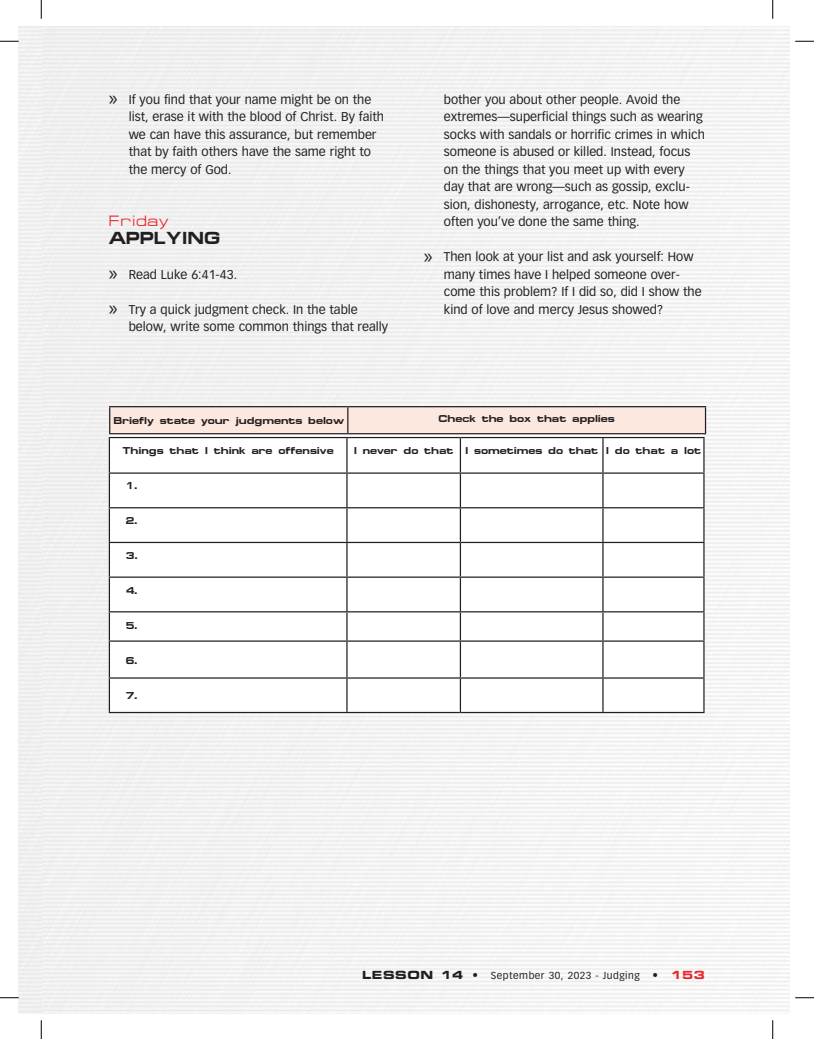
<style>
.page{position:relative;width:814px;height:1039px;background:#fff}
.page>*{position:absolute;margin:0;border:0;box-sizing:border-box;transform-origin:0 0}
.t1{font:700 expanded 17.5px "Micro FLF";color:#231f20}
.t2{font:expanded 15px "Micro FLF";letter-spacing:.05em;color:#e9282d}
.t3{font:12.5px/17.5px "Vectora LH";color:#231f20}
.t4{font:700 expanded 10px "Micro FLF";color:#231f20}
.t5{font:10px "Vectora LH";letter-spacing:.05em;color:#231f20}
.s1{font-family:"Myriad Pro";font-size:21.25px}
.s2{font-family:"Eurostile Bold Extended Two";font-size:11.25px}
.s3{font-size:11.25px}
.s4{font-family:"Eurostile Bold Extended Two";font-size:11.25px;color:#e9282d}
</style>
<div class="page">
<svg style="left:110px;top:438px;width:593px;height:274px"></svg>
<hr style="left:109px;top:437px;width:238px;height:1px;background:#231f20">
<hr style="left:109px;top:438px;width:1px;height:34px;background:#231f20">
<hr style="left:347px;top:437px;width:113px;height:1px;background:#231f20">
<hr style="left:346px;top:438px;width:1px;height:34px;background:#231f20">
<hr style="left:460px;top:437px;width:143px;height:1px;background:#231f20">
<hr style="left:460px;top:438px;width:1px;height:34px;background:#231f20">
<hr style="left:603px;top:437px;width:101px;height:1px;background:#231f20">
<hr style="left:602px;top:438px;width:1px;height:34px;background:#231f20">
<hr style="left:703px;top:438px;width:1px;height:34px;background:#231f20">
<hr style="left:109px;top:472px;width:238px;height:2px;background:#231f20">
<hr style="left:109px;top:474px;width:1px;height:33px;background:#231f20">
<hr style="left:347px;top:472px;width:113px;height:2px;background:#231f20">
<hr style="left:346px;top:474px;width:1px;height:33px;background:#231f20">
<hr style="left:460px;top:472px;width:143px;height:2px;background:#231f20">
<hr style="left:460px;top:474px;width:1px;height:33px;background:#231f20">
<hr style="left:603px;top:472px;width:101px;height:2px;background:#231f20">
<hr style="left:602px;top:474px;width:1px;height:33px;background:#231f20">
<hr style="left:703px;top:474px;width:1px;height:33px;background:#231f20">
<hr style="left:109px;top:507px;width:238px;height:1px;background:#231f20">
<hr style="left:109px;top:508px;width:1px;height:34px;background:#231f20">
<hr style="left:347px;top:507px;width:113px;height:1px;background:#231f20">
<hr style="left:346px;top:508px;width:1px;height:34px;background:#231f20">
<hr style="left:460px;top:507px;width:143px;height:1px;background:#231f20">
<hr style="left:460px;top:508px;width:1px;height:34px;background:#231f20">
<hr style="left:603px;top:507px;width:101px;height:1px;background:#231f20">
<hr style="left:602px;top:508px;width:1px;height:34px;background:#231f20">
<hr style="left:703px;top:508px;width:1px;height:34px;background:#231f20">
<hr style="left:109px;top:542px;width:238px;height:1px;background:#231f20">
<hr style="left:109px;top:543px;width:1px;height:33px;background:#231f20">
<hr style="left:347px;top:542px;width:113px;height:1px;background:#231f20">
<hr style="left:346px;top:543px;width:1px;height:33px;background:#231f20">
<hr style="left:460px;top:542px;width:143px;height:1px;background:#231f20">
<hr style="left:460px;top:543px;width:1px;height:33px;background:#231f20">
<hr style="left:603px;top:542px;width:101px;height:1px;background:#231f20">
<hr style="left:602px;top:543px;width:1px;height:33px;background:#231f20">
<hr style="left:703px;top:543px;width:1px;height:33px;background:#231f20">
<hr style="left:109px;top:576px;width:238px;height:2px;background:#231f20">
<hr style="left:109px;top:578px;width:1px;height:33px;background:#231f20">
<hr style="left:347px;top:576px;width:113px;height:2px;background:#231f20">
<hr style="left:346px;top:578px;width:1px;height:33px;background:#231f20">
<hr style="left:460px;top:576px;width:143px;height:2px;background:#231f20">
<hr style="left:460px;top:578px;width:1px;height:33px;background:#231f20">
<hr style="left:603px;top:576px;width:101px;height:2px;background:#231f20">
<hr style="left:602px;top:578px;width:1px;height:33px;background:#231f20">
<hr style="left:703px;top:578px;width:1px;height:33px;background:#231f20">
<hr style="left:109px;top:611px;width:238px;height:1px;background:#231f20">
<svg style="left:109px;top:612px;width:1px;height:28px"></svg>
<hr style="left:347px;top:611px;width:113px;height:1px;background:#231f20">
<svg style="left:346px;top:612px;width:1px;height:28px"></svg>
<hr style="left:460px;top:611px;width:143px;height:1px;background:#231f20">
<svg style="left:460px;top:612px;width:1px;height:28px"></svg>
<hr style="left:603px;top:611px;width:101px;height:1px;background:#231f20">
<svg style="left:602px;top:612px;width:1px;height:28px"></svg>
<svg style="left:703px;top:612px;width:1px;height:28px"></svg>
<hr style="left:109px;top:640px;width:238px;height:2px;background:#231f20">
<hr style="left:109px;top:642px;width:1px;height:35px;background:#231f20">
<hr style="left:347px;top:640px;width:113px;height:2px;background:#231f20">
<hr style="left:346px;top:642px;width:1px;height:35px;background:#231f20">
<hr style="left:460px;top:640px;width:143px;height:2px;background:#231f20">
<hr style="left:460px;top:642px;width:1px;height:35px;background:#231f20">
<hr style="left:603px;top:640px;width:101px;height:2px;background:#231f20">
<hr style="left:602px;top:642px;width:1px;height:35px;background:#231f20">
<hr style="left:703px;top:642px;width:1px;height:35px;background:#231f20">
<hr style="left:109px;top:677px;width:238px;height:1px;background:#231f20">
<hr style="left:109px;top:678px;width:1px;height:34px;background:#231f20">
<hr style="left:347px;top:677px;width:113px;height:1px;background:#231f20">
<hr style="left:346px;top:678px;width:1px;height:34px;background:#231f20">
<hr style="left:460px;top:677px;width:143px;height:1px;background:#231f20">
<hr style="left:460px;top:678px;width:1px;height:34px;background:#231f20">
<hr style="left:603px;top:677px;width:101px;height:1px;background:#231f20">
<hr style="left:602px;top:678px;width:1px;height:34px;background:#231f20">
<hr style="left:703px;top:678px;width:1px;height:34px;background:#231f20">
<hr style="left:109px;top:712px;width:238px;height:1px;background:#231f20">
<hr style="left:347px;top:712px;width:113px;height:1px;background:#231f20">
<hr style="left:460px;top:712px;width:143px;height:1px;background:#231f20">
<hr style="left:603px;top:712px;width:101px;height:1px;background:#231f20">
<div style="left:109px;top:406px;width:594px;height:30px;background:#aeadad"></div>
<hr style="left:109px;top:406px;width:239px;height:1px;background:#231f20">
<hr style="left:348px;top:406px;width:358px;height:1px;background:#231f20">
<div style="left:109px;top:407px;width:597px;height:26px;background:#fce8df"></div>
<hr style="left:109px;top:433px;width:239px;height:1px;background:#231f20">
<hr style="left:348px;top:433px;width:358px;height:1px;background:#231f20">
<svg style="left:0;top:40px;width:19px;height:2px"></svg>
<svg style="left:795px;top:40px;width:19px;height:2px"></svg>
<svg style="left:0;top:997px;width:19px;height:1px"></svg>
<svg style="left:795px;top:997px;width:19px;height:1px"></svg>
<svg style="left:40px;top:0;width:2px;height:19px"></svg>
<svg style="left:40px;top:1020px;width:2px;height:19px"></svg>
<svg style="left:772px;top:0;width:1px;height:19px"></svg>
<svg style="left:772px;top:1020px;width:1px;height:19px"></svg>
<p class="t3" style="left:129px;top:91px;width:257px;text-indent:-20px"><span class="s1">»</span> If you find that your name might be on the list, erase it with the blood of Christ. By faith we can have this assurance, but remember that by faith others have the same right to the mercy of God.</p>
<p class="t2" style="left:109px;top:213px;width:61px">Friday</p>
<h1 class="t1" style="left:109px;top:228px;width:113px">APPLYING</h1>
<p class="t3" style="left:109px;top:266px;width:130px"><span class="s1">»</span> Read Luke 6:41-43.</p>
<p class="t3" style="left:129px;top:301px;width:261px;text-indent:-20px"><span class="s1">»</span> Try a quick judgment check. In the table below, write some common things that really</p>
<p class="t3" style="left:444px;top:91px;width:262px">bother you about other people. Avoid the extremes—superficial things such as wearing socks with sandals or horrific crimes in which someone is abused or killed. Instead, focus on the things that you meet up with every day that are wrong—such as gossip, exclu&shy;sion, dishonesty, arrogance, etc. Note how often you’ve done the same thing.</p>
<p class="t3" style="left:444px;top:248px;width:259px;text-indent:-20px"><span class="s1">»</span> Then look at your list and ask yourself: How many times have I helped someone over&shy;come this problem? If I did so, did I show the kind of love and mercy Jesus showed?</p>
<p class="t4" style="left:113px;top:415px;width:232px">Briefly state your judgments below</p>
<p class="t4" style="left:438px;top:413px;width:178px">Check the box that applies</p>
<p class="t4" style="left:123px;top:445px;width:212px">Things that I think are offensive</p>
<p class="t4" style="left:354px;top:445px;width:349px">I never do that I sometimes do that I do that a lot</p>
<p class="t4" style="left:126px;top:480px;width:13px">1.</p>
<p class="t4" style="left:126px;top:515px;width:13px">2.</p>
<p class="t4" style="left:126px;top:550px;width:14px">3.</p>
<p class="t4" style="left:126px;top:585px;width:13px">4.</p>
<p class="t4" style="left:126px;top:620px;width:13px">5.</p>
<p class="t4" style="left:126px;top:655px;width:13px">6.</p>
<p class="t4" style="left:126px;top:690px;width:13px">7.</p>
<p class="t5" style="left:362px;top:969px;width:344px"><span class="s2">LESSON 14</span> <span class="s3">•</span> September 30, 2023 - Judging <span class="s3">•</span> <span class="s4">153</span></p>
</div>
